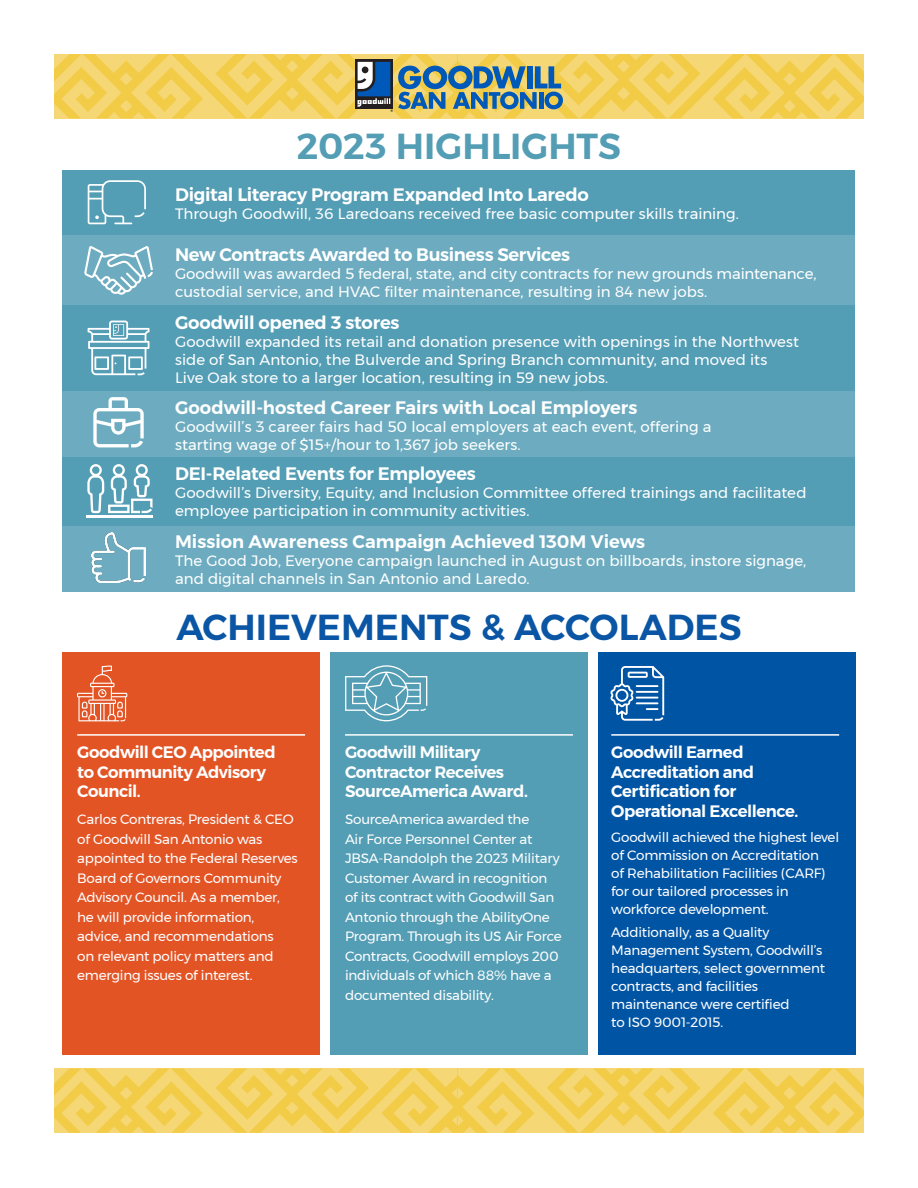
<style>
.page{position:relative;width:918px;height:1188px;background:#fff}
.page>*{position:absolute;margin:0;border:0;box-sizing:border-box;transform-origin:0 0}
.t1{font:600 36px "Montserrat";color:#0a55a4}
.t2{font:600 36px "Montserrat";color:#539db5}
.t3{font:600 18px "Montserrat";letter-spacing:-.01em;color:#fff}
.t4{font:600 16.5px/19.5px "Montserrat";letter-spacing:-.03em;color:#fff}
.t5{font:15px/18px "Montserrat";color:#fff}
.t6{font:13.5px/19.5px "Montserrat";letter-spacing:-.015em;color:#fff}
</style>
<div class="page">
<svg style="left:54px;top:1068px;width:810px;height:65px"></svg>
<div style="left:598px;top:653px;width:257px;height:402px;background:#0054a4"></div>
<div style="left:330px;top:653px;width:258px;height:402px;background:#539db5"></div>
<div style="left:63px;top:653px;width:257px;height:402px;background:#e35425"></div>
<hr style="left:611px;top:734px;width:228px;height:2px;background:#fff">
<hr style="left:345px;top:734px;width:228px;height:2px;background:#fff">
<hr style="left:77px;top:734px;width:228px;height:2px;background:#fff">
<svg style="left:610px;top:666px;width:54px;height:55px"></svg>
<svg style="left:345px;top:665px;width:82px;height:56px"></svg>
<svg style="left:77px;top:665px;width:50px;height:56px"></svg>
<div style="left:63px;top:526px;width:792px;height:66px;background:#6dacc0"></div>
<div style="left:63px;top:391px;width:792px;height:66px;background:#6dacc0"></div>
<div style="left:63px;top:170px;width:792px;height:66px;background:#539db5"></div>
<div style="left:63px;top:305px;width:792px;height:86px;background:#539db5"></div>
<div style="left:63px;top:457px;width:792px;height:69px;background:#539db5"></div>
<div style="left:63px;top:236px;width:792px;height:69px;background:#6dacc0"></div>
<img style="left:92px;top:533px;width:53px;height:50px">
<svg style="left:88px;top:180px;width:58px;height:44px"></svg>
<svg style="left:84px;top:246px;width:69px;height:49px"></svg>
<svg style="left:88px;top:321px;width:62px;height:54px"></svg>
<svg style="left:93px;top:397px;width:51px;height:50px"></svg>
<hr style="left:87px;top:516px;width:66px;height:2px;background:#fff">
<svg style="left:87px;top:464px;width:66px;height:49px"></svg>
<svg style="left:54px;top:54px;width:810px;height:64px"></svg>
<p class="t2" style="left:297px;top:118px;width:325px">2023 HIGHLIGHTS</p>
<p class="t3" style="left:175px;top:180px;width:415px">Digital Literacy Program Expanded Into Laredo</p>
<p class="t5" style="left:175px;top:204px;width:565px">Through Goodwill, 36 Laredoans received free basic computer skills training.</p>
<p class="t3" style="left:175px;top:240px;width:397px">New Contracts Awarded to Business Services</p>
<p class="t5" style="left:175px;top:264px;width:643px">Goodwill was awarded 5 federal, state, and city contracts for new grounds maintenance, custodial service, and HVAC filter maintenance, resulting in 84 new jobs.</p>
<p class="t3" style="left:175px;top:308px;width:226px">Goodwill opened 3 stores</p>
<p class="t5" style="left:175px;top:332px;width:626px">Goodwill expanded its retail and donation presence with openings in the Northwest side of San Antonio, the Bulverde and Spring Branch community, and moved its<br>Live Oak store to a larger location, resulting in 59 new jobs.</p>
<p class="t3" style="left:175px;top:393px;width:464px">Goodwill-hosted Career Fairs with Local Employers</p>
<p class="t5" style="left:175px;top:417px;width:538px">Goodwill’s 3 career fairs had 50 local employers at each event, offering a starting wage of $15+/hour to 1,367 job seekers.</p>
<p class="t3" style="left:175px;top:460px;width:302px">DEI-Related Events for Employees</p>
<p class="t5" style="left:175px;top:484px;width:633px">Goodwill’s Diversity, Equity, and Inclusion Committee offered trainings and facilitated employee participation in community activities.</p>
<p class="t3" style="left:175px;top:527px;width:472px">Mission Awareness Campaign Achieved 130M Views</p>
<p class="t5" style="left:175px;top:551px;width:633px">The Good Job, Everyone campaign launched in August on billboards, instore signage, and digital channels in San Antonio and Laredo.</p>
<p class="t1" style="left:176px;top:599px;width:567px">ACHIEVEMENTS &amp; ACCOLADES</p>
<p class="t4" style="left:77px;top:743px;width:200px">Goodwill CEO Appointed to Community Advisory<br>Council.</p>
<p class="t6" style="left:77px;top:810px;width:222px">Carlos Contreras, President &amp; CEO of Goodwill San Antonio was appointed to the Federal Reserves<br>Board of Governors Community<br>Advisory Council. As a member, he will provide information, advice, and recommendations<br>on relevant policy matters and emerging issues of interest.</p>
<p class="t4" style="left:345px;top:743px;width:137px">Goodwill Military</p>
<p class="t4" style="left:345px;top:762px;width:184px">Contractor Receives<br>SourceAmerica Award.</p>
<p class="t6" style="left:345px;top:810px;width:218px">SourceAmerica awarded the<br>Air Force Personnel Center at<br>JBSA-Randolph the 2023 Military<br>Customer Award in recognition of its contract with Goodwill San<br>Antonio through the AbilityOne<br>Program. Through its US Air Force</p>
<p class="t6" style="left:345px;top:946px;width:215px">Contracts, Goodwill employs 200 individuals of which 88% have a documented disability.</p>
<p class="t4" style="left:611px;top:743px;width:189px">Goodwill Earned<br>Accreditation and<br>Certification for<br>Operational Excellence.</p>
<p class="t6" style="left:611px;top:828px;width:229px;line-height:18px">Goodwill achieved the highest level of Commission on Accreditation<br>of Rehabilitation Facilities (CARF) for our tailored processes in workforce development.</p>
<p class="t6" style="left:611px;top:923px;width:215px;line-height:18px">Additionally, as a Quality<br>Management System, Goodwill’s headquarters, select government contracts, and facilities maintenance were certified<br>to ISO 9001-2015.</p>
</div>
